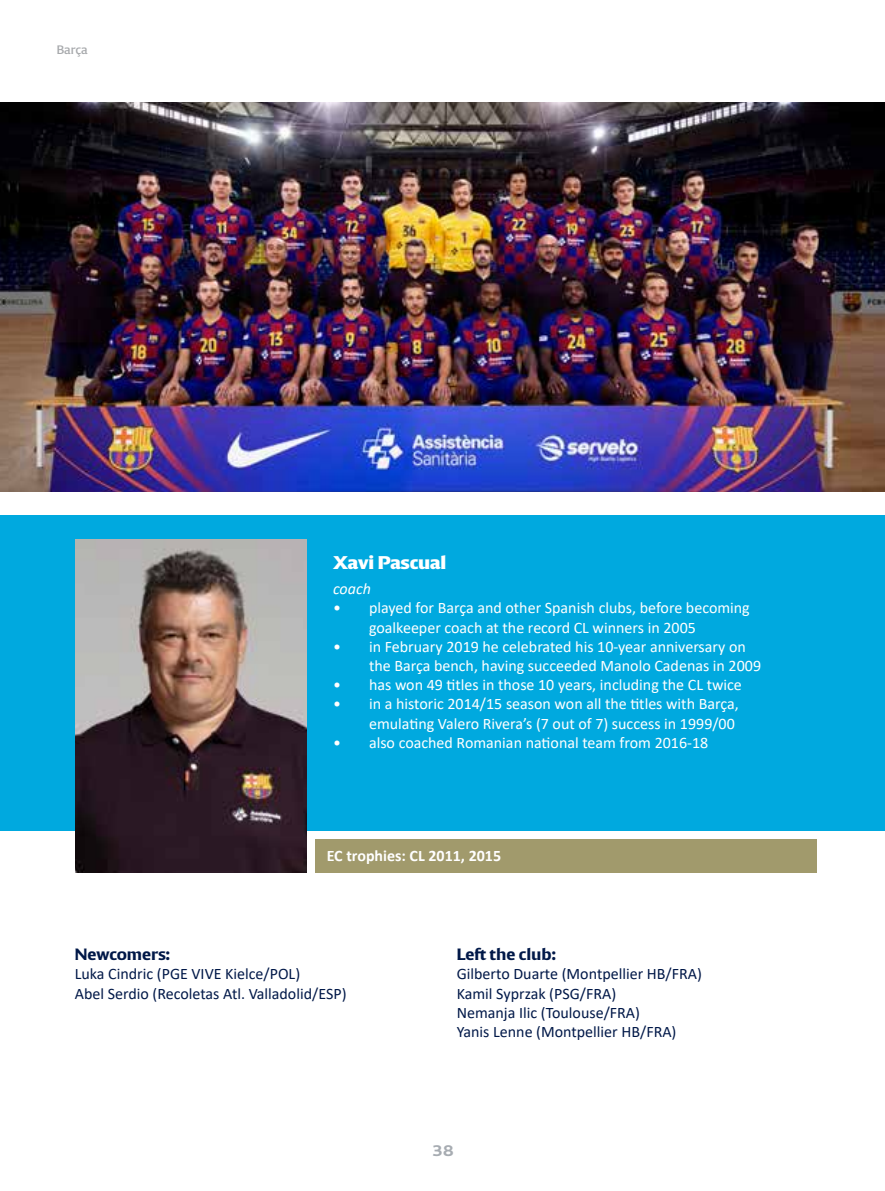
<style>
.page{position:relative;width:885px;height:1191px;background:#fff}
.page>*{position:absolute;margin:0;border:0;box-sizing:border-box;transform-origin:0 0}
.t1{font:800 18px "EHF";letter-spacing:-.01em;color:#fff}
.t2{font:16px/19.2px "Calibri";color:#fff}
.t3{font:16px/19.2px "Calibri";color:#001848}
.t4{font:700 16px "Calibri";color:#fff}
.t5{font:700 16px "EHF";color:#001848}
.t6{font:italic 16px "Calibri";color:#fff}
.t7{font:700 15px "EHF";color:#a7acb2}
.t8{font:12px "EHF";letter-spacing:-.005em;color:#a7a9ac}
</style>
<div class="page">
<div style="left:315px;top:839px;width:501px;height:33px;background:#a19a6c"></div>
<div style="left:0;top:515px;width:884px;height:316px;background:#00a9df"></div>
<img style="left:75px;top:539px;width:231px;height:333px">
<img style="left:0;top:103px;width:884px;height:388px">
<p class="t8" style="left:57px;top:43px;width:32px">Barça</p>
<p class="t1" style="left:333px;top:552px;width:115px">Xavi Pascual</p>
<p class="t6" style="left:333px;top:578px;width:39px">coach</p>
<p class="t2" style="left:369px;top:598px;width:382px;text-indent:-36px">• played for Barça and other Spanish clubs, before becoming goalkeeper coach at the record CL winners in 2005</p>
<p class="t2" style="left:369px;top:636px;width:393px;text-indent:-36px">• in February 2019 he celebrated his 10-year anniversary on the Barça bench, having succeeded Manolo Cadenas in 2009</p>
<p class="t2" style="left:333px;top:675px;width:410px">• has won 49 titles in those 10 years, including the CL twice</p>
<p class="t2" style="left:333px;top:694px;width:407px;text-align:right">• in a historic 2014/15 season won all the titles with Barça, emulating Valero Rivera’s (7 out of 7) success in 1999/00</p>
<p class="t2" style="left:333px;top:732px;width:376px">• also coached Romanian national team from 2016-18</p>
<p class="t4" style="left:326px;top:844px;width:176px">EC trophies: CL 2011, 2015</p>
<p class="t5" style="left:75px;top:944px;width:97px">Newcomers:</p>
<p class="t3" style="left:75px;top:964px;width:273px">Luka Cindric (PGE VIVE Kielce/POL)<br>Abel Serdio (Recoletas Atl. Valladolid/ESP)</p>
<p class="t5" style="left:456px;top:944px;width:100px">Left the club:</p>
<p class="t3" style="left:456px;top:964px;width:247px">Gilberto Duarte (Montpellier HB/FRA)<br>Kamil Syprzak (PSG/FRA)<br>Nemanja Ilic (Toulouse/FRA)<br>Yanis Lenne (Montpellier HB/FRA)</p>
<p class="t7" style="left:432px;top:1141px;width:23px">38</p>
</div>
